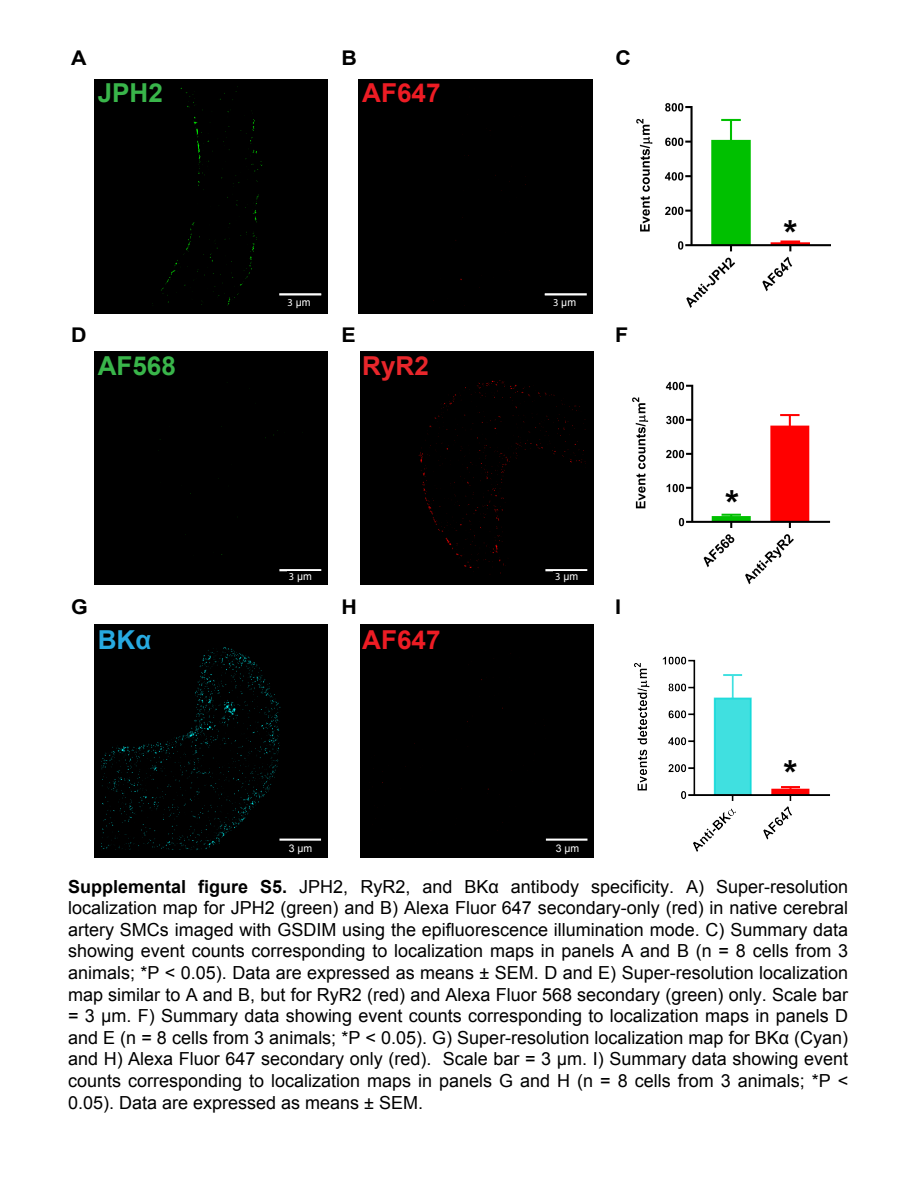
<style>
.page{position:relative;width:918px;height:1188px;background:#fff}
.page>*{position:absolute;margin:0;border:0;box-sizing:border-box;transform-origin:0 0}
.t1{font:700 36px "Arial";color:#000}
.t2{font:700 26.1px "Arial";color:#ed1c24}
.t3{font:700 26.1px "Arial";color:#39b54a}
.t4{font:700 26.1px "Arial";color:#e8262b}
.t5{font:700 26.1px "Arial";color:#27aae1}
.t6{font:700 20.25px "Arial";color:#000;scale:1.06 1}
.t7{font:18px/21.6px "Arial";color:#000;text-align:justify}
.t8{font:10.5px "Arial";color:#fff}
.s1{font-family:"Myriad Pro"}
.s2{font-weight:700}
</style>
<div class="page">
<img style="left:636px;top:103px;width:195px;height:205px">
<img style="left:632px;top:381px;width:199px;height:204px">
<div style="left:95px;top:351px;width:233px;height:233px;background:#000"></div>
<div style="left:361px;top:351px;width:233px;height:234px;background:#000"></div>
<div style="left:94px;top:80px;width:234px;height:233px;background:#000"></div>
<div style="left:359px;top:80px;width:233px;height:233px;background:#000"></div>
<hr style="left:279px;top:293px;width:42px;height:2px;background:#fff">
<hr style="left:545px;top:293px;width:42px;height:2px;background:#fff">
<div style="left:554px;top:572px;width:35px;height:11px;background:#000"></div>
<div style="left:287px;top:572px;width:36px;height:11px;background:#000"></div>
<div style="left:286px;top:297px;width:35px;height:11px;background:#000"></div>
<div style="left:552px;top:297px;width:35px;height:11px;background:#000"></div>
<img style="left:634px;top:656px;width:196px;height:196px">
<div style="left:94px;top:624px;width:234px;height:234px;background:#000"></div>
<div style="left:360px;top:624px;width:234px;height:234px;background:#000"></div>
<hr style="left:279px;top:839px;width:42px;height:2px;background:#fff">
<hr style="left:546px;top:839px;width:41px;height:2px;background:#fff">
<p class="t6" style="left:71px;top:44px;width:16px">A</p>
<p class="t6" style="left:342px;top:44px;width:16px">B</p>
<h2 class="t3" style="left:98px;top:76px;width:67px">JPH2</h2>
<h2 class="t2" style="left:362px;top:76px;width:80px">AF647</h2>
<p class="t6" style="left:616px;top:44px;width:16px">C</p>
<p class="t8" style="left:288px;top:295px;width:25px"><span class="s1">3</span> µm</p>
<p class="t8" style="left:553px;top:295px;width:25px"><span class="s1">3</span> µm</p>
<p class="t6" style="left:71px;top:321px;width:16px">D</p>
<h2 class="t3" style="left:98px;top:349px;width:80px">AF568</h2>
<p class="t6" style="left:342px;top:321px;width:15px">E</p>
<p class="t6" style="left:615px;top:321px;width:14px">F</p>
<h2 class="t4" style="left:362px;top:349px;width:68px">RyR2</h2>
<p class="t8" style="left:289px;top:570px;width:25px"><span class="s1">3</span> µm</p>
<p class="t8" style="left:555px;top:570px;width:25px"><span class="s1">3</span> µm</p>
<p class="t6" style="left:71px;top:593px;width:17px">G</p>
<p class="t6" style="left:342px;top:593px;width:16px">H</p>
<p class="t6" style="left:615px;top:593px;width:7px">I</p>
<h2 class="t5" style="left:98px;top:623px;width:55px">BKα</h2>
<h2 class="t2" style="left:362px;top:623px;width:80px">AF647</h2>
<h1 class="t1" style="left:784px;top:210px;width:16px">*</h1>
<h1 class="t1" style="left:725px;top:480px;width:16px">*</h1>
<h1 class="t1" style="left:784px;top:750px;width:16px">*</h1>
<p class="t8" style="left:289px;top:842px;width:25px">3 μm</p>
<p class="t8" style="left:556px;top:842px;width:25px">3 μm</p>
<p class="t7" style="left:68px;top:876px;width:782px"><span class="s2">Supplemental figure S5.</span> JPH2, RyR2, and BKα antibody specificity. A) Super-resolution localization map for JPH2 (green) and B) Alexa Fluor 647 secondary-only (red) in native cerebral artery SMCs imaged with GSDIM using the epifluorescence illumination mode. C) Summary data showing event counts corresponding to localization maps in panels A and B (n = 8 cells from 3 animals; *P &lt; 0.05). Data are expressed as means ± SEM. D and E) Super-resolution localization map similar to A and B, but for RyR2 (red) and Alexa Fluor 568 secondary (green) only. Scale bar = 3 µm. F) Summary data showing event counts corresponding to localization maps in panels D and E (n = 8 cells from 3 animals; *P &lt; 0.05). G) Super-resolution localization map for BKα (Cyan) and H) Alexa Fluor 647 secondary only (red). Scale bar = 3 µm. I) Summary data showing event counts corresponding to localization maps in panels G and H (n = 8 cells from 3 animals; *P &lt; 0.05). Data are expressed as means ± SEM.</p>
</div>
